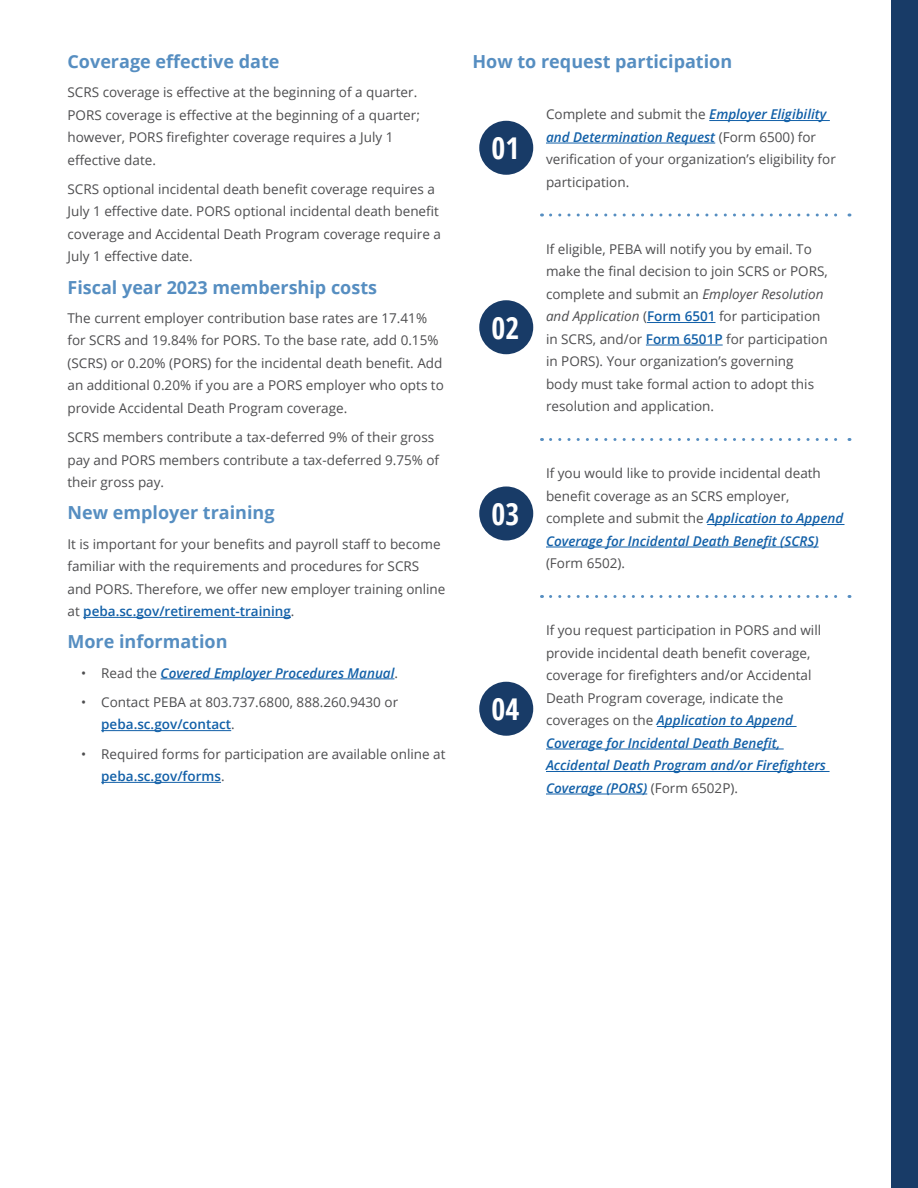
<style>
.page{position:relative;width:918px;height:1188px;background:#fff}
.page>*{position:absolute;margin:0;border:0;box-sizing:border-box;transform-origin:0 0}
.t1{font:700 condensed 30px "Open Sans";color:#fff}
.t2{font:700 18px "Open Sans";color:#568ec1}
.t3{font:13.5px/22.5px "Open Sans";color:#4d4d4f}
.t4{font:italic 600 13.5px "Open Sans";color:#1260a8}
.s1{font-weight:600;color:#1260a8}
.s2{font-weight:400;font-style:normal;color:#4d4d4f}
.s3{font-weight:600;font-style:italic;color:#1260a8}
.s4{font-style:italic}
</style>
<div class="page">
<div style="left:891px;top:0;width:27px;height:1188px;background:#183b67"></div>
<hr style="left:83px;top:617px;width:208px;height:1px;background:#1260a8">
<hr style="left:161px;top:679px;width:233px;height:1px;background:#1260a8">
<hr style="left:101px;top:730px;width:130px;height:1px;background:#1260a8">
<hr style="left:101px;top:782px;width:120px;height:1px;background:#1260a8">
<svg style="left:551px;top:214px;width:299px;height:3px"></svg>
<svg style="left:551px;top:438px;width:299px;height:3px"></svg>
<svg style="left:551px;top:595px;width:299px;height:3px"></svg>
<div style="left:479px;top:121px;width:54px;height:54px;background:#183b67;border-radius:50%"></div>
<hr style="left:709px;top:120px;width:121px;height:1px;background:#1260a8">
<hr style="left:546px;top:143px;width:169px;height:1px;background:#1260a8">
<div style="left:479px;top:300px;width:54px;height:54px;background:#183b67;border-radius:50%"></div>
<hr style="left:647px;top:322px;width:69px;height:1px;background:#1260a8">
<hr style="left:646px;top:345px;width:77px;height:1px;background:#1260a8">
<div style="left:479px;top:486px;width:54px;height:54px;background:#183b67;border-radius:50%"></div>
<hr style="left:707px;top:524px;width:137px;height:1px;background:#1260a8">
<hr style="left:546px;top:547px;width:273px;height:1px;background:#1260a8">
<div style="left:479px;top:682px;width:54px;height:54px;background:#183b67;border-radius:50%"></div>
<hr style="left:657px;top:726px;width:140px;height:1px;background:#1260a8">
<hr style="left:546px;top:749px;width:238px;height:1px;background:#1260a8">
<hr style="left:546px;top:771px;width:284px;height:1px;background:#1260a8">
<hr style="left:546px;top:794px;width:101px;height:1px;background:#1260a8">
<h2 class="t2" style="left:68px;top:49px;width:214px">Coverage effective date</h2>
<p class="t3" style="left:68px;top:81px;width:354px">SCRS coverage is effective at the beginning of a quarter.<br>PORS coverage is effective at the beginning of a quarter; however, PORS firefighter coverage requires a July 1 effective date.</p>
<p class="t3" style="left:68px;top:177px;width:375px">SCRS optional incidental death benefit coverage requires a July 1 effective date. PORS optional incidental death benefit coverage and Accidental Death Program coverage require a July 1 effective date.</p>
<h2 class="t2" style="left:68px;top:274px;width:311px">Fiscal year 2023 membership costs</h2>
<p class="t3" style="left:68px;top:306px;width:378px">The current employer contribution base rates are 17.41% for SCRS and 19.84% for PORS. To the base rate, add 0.15% (SCRS) or 0.20% (PORS) for the incidental death benefit. Add an additional 0.20% if you are a PORS employer who opts to provide Accidental Death Program coverage.</p>
<p class="t3" style="left:68px;top:426px;width:373px">SCRS members contribute a tax-deferred 9% of their gross pay and PORS members contribute a tax-deferred 9.75% of their gross pay.</p>
<h2 class="t2" style="left:68px;top:500px;width:209px">New employer training</h2>
<p class="t3" style="left:68px;top:532px;width:380px">It is important for your benefits and payroll staff to become familiar with the requirements and procedures for SCRS and PORS. Therefore, we offer new employer training online at <span class="s1">peba.sc.gov/retirement-training</span>.</p>
<h2 class="t2" style="left:68px;top:629px;width:162px">More information</h2>
<p class="t4" style="left:81px;top:663px;width:319px"><span class="s2">• Read the</span> Covered Employer Procedures Manual<span class="s2">.</span></p>
<p class="t3" style="left:101px;top:690px;width:298px;text-indent:-20px">• Contact PEBA at 803.737.6800, 888.260.9430 or <span class="s1">peba.sc.gov/contact</span>.</p>
<p class="t3" style="left:101px;top:742px;width:346px;text-indent:-20px">• Required forms for participation are available online at <span class="s1">peba.sc.gov/forms</span>.</p>
<h2 class="t2" style="left:472px;top:49px;width:261px">How to request participation</h2>
<h1 class="t1" style="left:492px;top:127px;width:29px">01</h1>
<h1 class="t1" style="left:492px;top:307px;width:29px">02</h1>
<h1 class="t1" style="left:492px;top:493px;width:29px">03</h1>
<h1 class="t1" style="left:492px;top:688px;width:29px">04</h1>
<p class="t3" style="left:546px;top:103px;width:291px">Complete and submit the <span class="s3">Employer Eligibility and Determination Request</span> (Form 6500) for verification of your organization’s eligibility for participation.</p>
<p class="t3" style="left:546px;top:237px;width:283px">If eligible, PEBA will notify you by email. To make the final decision to join SCRS or PORS, complete and submit an <span class="s4">Employer Resolution and Application</span> (<span class="s1">Form 6501</span> for participation in SCRS, and/or <span class="s1">Form 6501P</span> for participation in PORS). Your organization’s governing body must take formal action to adopt this resolution and application.</p>
<p class="t3" style="left:546px;top:462px;width:299px">If you would like to provide incidental death benefit coverage as an SCRS employer, complete and submit the <span class="s3">Application to Append Coverage for Incidental Death Benefit (SCRS)</span></p>
<p class="t3" style="left:546px;top:552px;width:81px">(Form 6502).</p>
<p class="t3" style="left:546px;top:619px;width:282px">If you request participation in PORS and will provide incidental death benefit coverage, coverage for firefighters and/or Accidental Death Program coverage, indicate the coverages on the <span class="s3">Application to Append Coverage for Incidental Death Benefit, Accidental Death Program and/or Firefighters Coverage (PORS)</span> (Form 6502P).</p>
</div>
